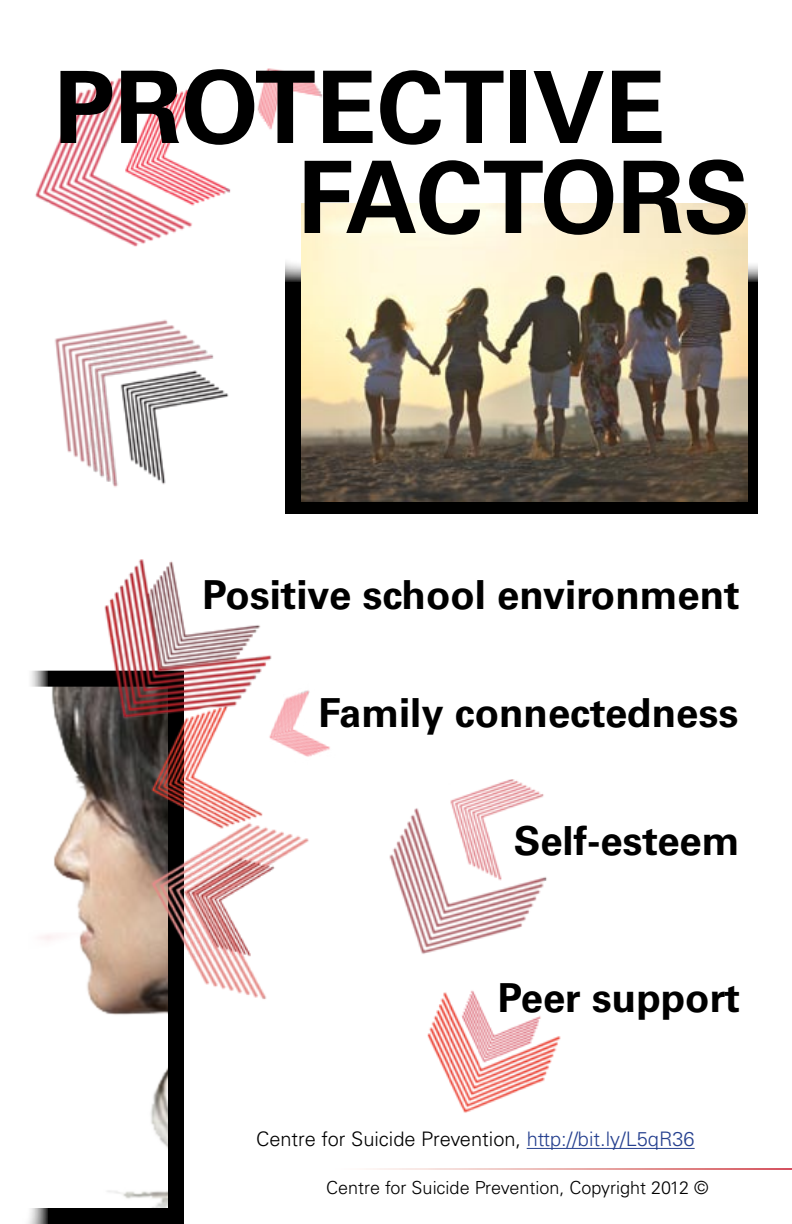
<style>
.page{position:relative;width:792px;height:1224px;background:#fff}
.page>*{position:absolute;margin:0;border:0;box-sizing:border-box;transform-origin:0 0}
.t1{font:700 100px/90px "Univers";color:#000}
.t2{font:700 40px "Univers";color:#000}
.t3{font:300 20px "Univers";color:#000}
.t4{font:300 18px "Univers";color:#000}
.s1{color:#25408f}
</style>
<div class="page">
<img style="left:82px;top:68px;width:241px;height:419px">
<svg style="left:82px;top:751px;width:102px;height:473px"></svg>
<img style="left:35px;top:91px;width:47px;height:1133px">
<div style="left:285px;top:156px;width:473px;height:358px;border:16px solid #000"></div>
<div style="left:261px;top:125px;width:531px;height:157px;background:#fff"></div>
<img style="left:127px;top:751px;width:182px;height:282px">
<hr style="left:527px;top:1148px;width:168px;height:1px;background:#25408f">
<div style="left:0;top:626px;width:48px;height:598px;background:#fff"></div>
<img style="left:389px;top:780px;width:158px;height:174px">
<img style="left:422px;top:922px;width:139px;height:191px">
<img style="left:248px;top:751px;width:76px;height:32px">
<img style="left:302px;top:204px;width:445px;height:297px">
<img style="left:31px;top:522px;width:299px;height:229px">
<h1 class="t1" style="left:298px;top:64px;width:454px;text-indent:-244px">PROTECTIVE<br>FACTORS</h1>
<p class="t2" style="left:202px;top:572px;width:539px">Positive school environment</p>
<p class="t2" style="left:318px;top:689px;width:421px">Family connectedness</p>
<p class="t2" style="left:514px;top:818px;width:227px">Self-esteem</p>
<p class="t2" style="left:498px;top:974px;width:244px">Peer support</p>
<p class="t3" style="left:256px;top:1127px;width:440px">Centre for Suicide Prevention, <span class="s1">http://bit.ly/L5qR36</span></p>
<p class="t4" style="left:326px;top:1177px;width:384px">Centre for Suicide Prevention, Copyright 2012 ©</p>
</div>
